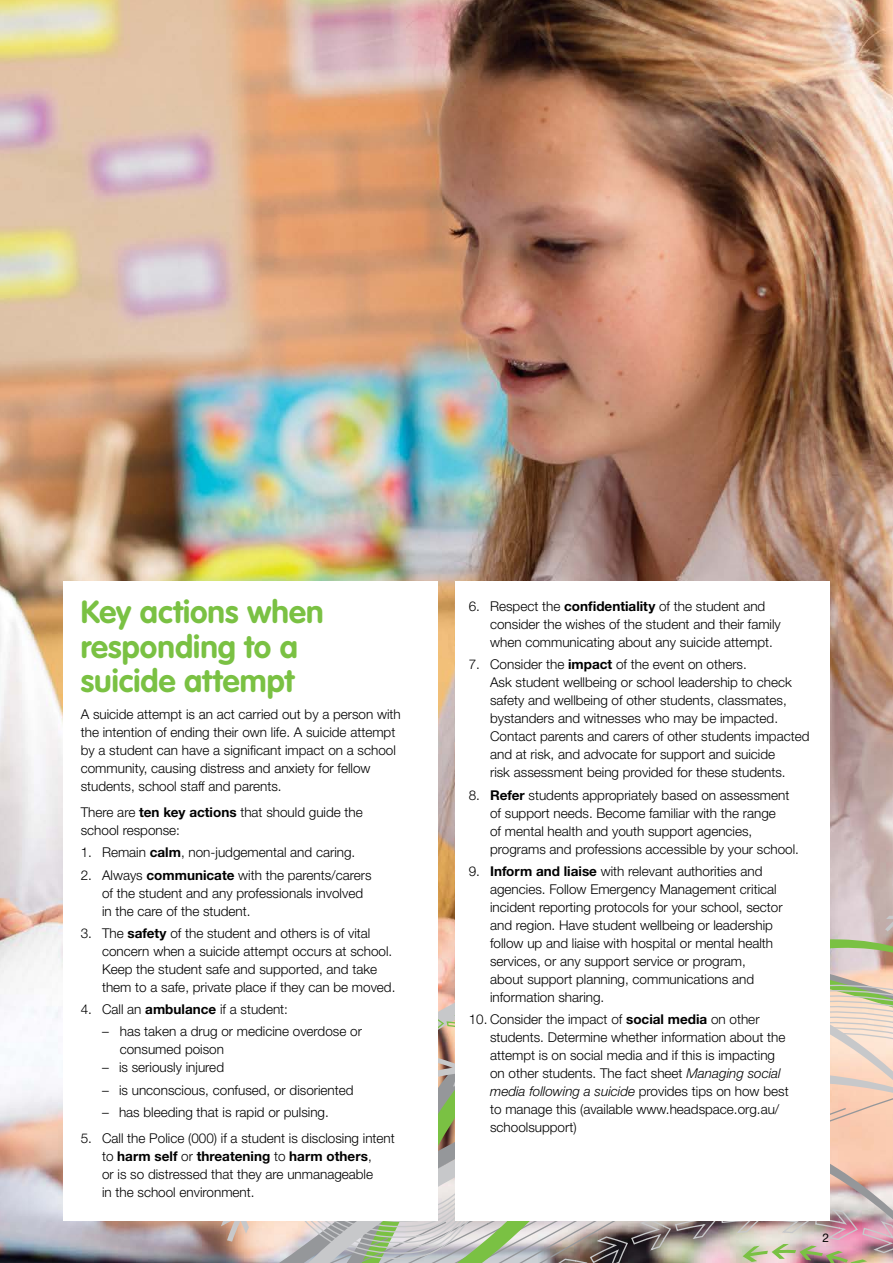
<style>
.page{position:relative;width:893px;height:1263px;background:#fff}
.page>*{position:absolute;margin:0;border:0;box-sizing:border-box;transform-origin:0 0}
.t1{font:700 31.5px/34.5px "VAG Rounded";color:#7ac143}
.t2{font:300 13.5px/18px "Helvetica Neue";color:#000}
.t3{font:700 13.5px "Helvetica Neue CE";color:#000}
.t4{font:12px "Helvetica Neue";color:#000}
.s1{font-family:"Helvetica Neue CE";font-weight:700}
.s2{font-family:"Helvetica Neue";font-weight:300}
.s3{font-style:italic}
</style>
<div class="page">
<img style="left:0;top:0;width:893px;height:1263px">
<svg style="left:885px;top:916px;width:8px;height:15px"></svg>
<img style="left:99px;top:1013px;width:794px;height:250px">
<div style="left:64px;top:581px;width:374px;height:639px;background:#fff"></div>
<div style="left:455px;top:581px;width:374px;height:639px;background:#fff"></div>
<h1 class="t1" style="left:81px;top:596px;width:244px">Key actions when responding to a suicide attempt</h1>
<p class="t2" style="left:81px;top:704px;width:322px">A suicide attempt is an act carried out by a person with the intention of ending their own life. A suicide attempt by a student can have a significant impact on a school community, causing distress and anxiety for fellow students, school staff and parents.</p>
<p class="t2" style="left:81px;top:803px;width:284px">There are <span class="s1">ten key actions</span> that should guide the school response:</p>
<p class="t2" style="left:81px;top:843px;width:276px">1. Remain <span class="s1">calm</span>, non-judgemental and caring.</p>
<p class="t2" style="left:102px;top:865px;width:271px;text-indent:-21px">2. Always <span class="s1">communicate</span> with the parents/carers of the student and any professionals involved in the care of the student.</p>
<p class="t2" style="left:102px;top:924px;width:295px;text-indent:-21px">3. The <span class="s1">safety</span> of the student and others is of vital concern when a suicide attempt occurs at school.<br>Keep the student safe and supported, and take them to a safe, private place if they can be moved.</p>
<p class="t2" style="left:81px;top:1000px;width:209px">4. Call an <span class="s1">ambulance</span> if a student:</p>
<p class="t2" style="left:120px;top:1022px;width:244px;text-indent:-18px">– has taken a drug or medicine overdose or consumed poison</p>
<p class="t2" style="left:102px;top:1058px;width:124px">– is seriously injured</p>
<p class="t2" style="left:102px;top:1080px;width:253px">– is unconscious, confused, or disoriented</p>
<p class="t2" style="left:102px;top:1103px;width:228px">– has bleeding that is rapid or pulsing.</p>
<p class="t2" style="left:81px;top:1129px;width:316px">5. Call the Police (000) if a student is disclosing intent</p>
<p class="t3" style="left:102px;top:1148px;width:271px"><span class="s2">to</span> harm self <span class="s2">or</span> threatening <span class="s2">to</span> harm others<span class="s2">,</span></p>
<p class="t2" style="left:102px;top:1165px;width:273px">or is so distressed that they are unmanageable in the school environment.</p>
<p class="t2" style="left:490px;top:597px;width:292px;text-indent:-21px">6. Respect the <span class="s1">confidentiality</span> of the student and consider the wishes of the student and their family when communicating about any suicide attempt.</p>
<p class="t2" style="left:490px;top:655px;width:321px;text-indent:-21px">7. Consider the <span class="s1">impact</span> of the event on others.<br>Ask student wellbeing or school leadership to check safety and wellbeing of other students, classmates, bystanders and witnesses who may be impacted.<br>Contact parents and carers of other students impacted and at risk, and advocate for support and suicide<br>risk assessment being provided for these students.</p>
<p class="t2" style="left:490px;top:785px;width:310px;text-indent:-21px">8. <span class="s1">Refer</span> students appropriately based on assessment of support needs. Become familiar with the range<br>of mental health and youth support agencies, programs and professions accessible by your school.</p>
<p class="t2" style="left:490px;top:862px;width:294px;text-indent:-21px">9. <span class="s1">Inform and liaise</span> with relevant authorities and agencies. Follow Emergency Management critical incident reporting protocols for your school, sector and region. Have student wellbeing or leadership follow up and liaise with hospital or mental health services, or any support service or program, about support planning, communications and information sharing.</p>
<p class="t2" style="left:490px;top:1010px;width:300px;text-indent:-21px">10. Consider the impact of <span class="s1">social media</span> on other students. Determine whether information about the attempt is on social media and if this is impacting on other students. The fact sheet <span class="s3">Managing social media following a suicide</span> provides tips on how best to manage this (available www.headspace.org.au/ schoolsupport)</p>
<p class="t4" style="left:822px;top:1230px;width:8px">2</p>
</div>
